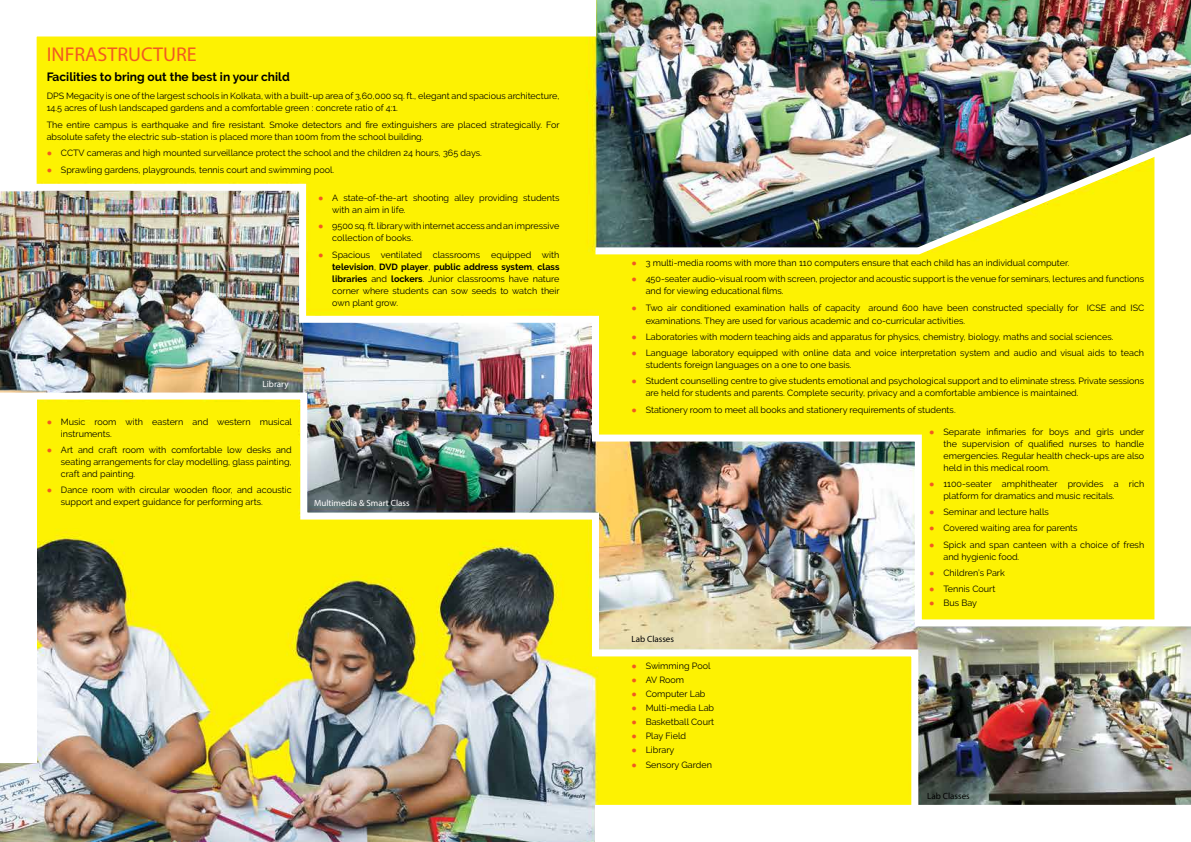
<style>
.page{position:relative;width:1191px;height:842px;background:#fff}
.page>*{position:absolute;margin:0;border:0;box-sizing:border-box;transform-origin:0 0}
.t1{font:20px "Myriad Pro";color:#f15a22}
.t2{font:700 12px "Raleway";color:#000}
.t3{font:9px/12px "Raleway";color:#000}
.t4{font:9px "Myriad Pro";color:#fff}
.t5{font:9px "Myriad Pro";color:#000}
.s1{font-family:"Times New Roman";font-style:italic;color:#f15a22}
.s2{font-weight:700}
</style>
<div class="page">
<img style="left:0;top:0;width:1191px;height:842px">
<img style="left:0;top:192px;width:1153px;height:197px">
<img style="left:0;top:389px;width:1191px;height:428px">
<img style="left:588px;top:125px;width:603px;height:133px">
<svg style="left:0;top:0;width:596px;height:192px"></svg>
<svg style="left:0;top:394px;width:36px;height:368px"></svg>
<svg style="left:1153px;top:132px;width:38px;height:494px"></svg>
<svg style="left:595px;top:805px;width:596px;height:37px"></svg>
<h1 class="t1" style="left:47px;top:42px;width:151px">INFRASTRUCTURE</h1>
<h2 class="t2" style="left:47px;top:70px;width:244px">Facilities to bring out the best in your child</h2>
<p class="t3" style="left:47px;top:90px;width:514px">DPS Megacity is one of the largest schools in Kolkata, with a built-up area of 3,60,000 sq. ft., elegant and spacious architecture,<br>14.5 acres of lush landscaped gardens and a comfortable green : concrete ratio of 4:1.</p>
<p class="t3" style="left:47px;top:119px;width:514px">The entire campus is earthquake and fire resistant. Smoke detectors and fire extinguishers are placed strategically. For absolute safety the electric sub-station is placed more than 100m from the school building.</p>
<p class="t3" style="left:47px;top:147px;width:436px"><span class="s1">●</span> CCTV cameras and high mounted surveillance protect the school and the children 24 hours, 365 days.</p>
<p class="t3" style="left:47px;top:163px;width:289px"><span class="s1">●</span> Sprawling gardens, playgrounds, tennis court and swimming pool.</p>
<p class="t3" style="left:332px;top:192px;width:229px;text-indent:-14px"><span class="s1">●</span> A state-of-the-art shooting alley providing students with an aim in life.</p>
<p class="t3" style="left:332px;top:220px;width:229px;text-indent:-14px"><span class="s1">●</span> 9500 sq. ft. library with internet access and an impressive collection of books.</p>
<p class="t3" style="left:332px;top:249px;width:229px;text-align:justify;text-indent:-14px"><span class="s1">●</span> Spacious ventilated classrooms equipped with <span class="s2">television</span>, <span class="s2">DVD player</span>, <span class="s2">public address system</span>, <span class="s2">class libraries</span> and <span class="s2">lockers</span>. Junior classrooms have nature corner where students can sow seeds to watch their own plant grow.</p>
<p class="t4" style="left:262px;top:378px;width:28px">Library</p>
<p class="t3" style="left:61px;top:416px;width:233px;text-indent:-14px"><span class="s1">●</span> Music room with eastern and western musical instruments.</p>
<p class="t3" style="left:61px;top:444px;width:232px;text-align:justify;text-indent:-14px"><span class="s1">●</span> Art and craft room with comfortable low desks and seating arrangements for clay modelling, glass painting, craft and painting.</p>
<p class="t3" style="left:61px;top:484px;width:232px;text-indent:-14px"><span class="s1">●</span> Dance room with circular wooden floor, and acoustic support and expert guidance for performing arts.</p>
<p class="t4" style="left:314px;top:497px;width:97px">Multimedia &amp; Smart Class</p>
<p class="t3" style="left:631px;top:257px;width:439px"><span class="s1">●</span> 3 multi-media rooms with more than 110 computers ensure that each child has an individual computer.</p>
<p class="t3" style="left:645px;top:273px;width:500px;text-indent:-14px"><span class="s1">●</span> 450-seater audio-visual room with screen, projector and acoustic support is the venue for seminars, lectures and functions and for viewing educational films.</p>
<p class="t3" style="left:645px;top:302px;width:500px;line-height:12.5px;text-indent:-14px"><span class="s1">●</span> Two air conditioned examination halls of capacity around 600 have been constructed specially for ICSE and ISC examinations. They are used for various academic and co-curricular activities.</p>
<p class="t3" style="left:631px;top:331px;width:483px"><span class="s1">●</span> Laboratories with modern teaching aids and apparatus for physics, chemistry, biology, maths and social sciences.</p>
<p class="t3" style="left:645px;top:347px;width:500px;text-indent:-14px"><span class="s1">●</span> Language laboratory equipped with online data and voice interpretation system and audio and visual aids to teach students foreign languages on a one to one basis.</p>
<p class="t3" style="left:645px;top:375px;width:500px;text-indent:-14px"><span class="s1">●</span> Student counselling centre to give students emotional and psychological support and to eliminate stress. Private sessions are held for students and parents. Complete security, privacy and a comfortable ambience is maintained.</p>
<p class="t3" style="left:631px;top:403px;width:326px"><span class="s1">●</span> Stationery room to meet all books and stationery requirements of students.</p>
<p class="t3" style="left:943px;top:425px;width:202px;text-align:justify;text-indent:-14px"><span class="s1">●</span> Separate infimaries for boys and girls under the supervision of qualified nurses to handle emergencies. Regular health check-ups are also held in this medical room.</p>
<p class="t3" style="left:943px;top:478px;width:202px;text-indent:-14px"><span class="s1">●</span> 1100-seater amphitheater provides a rich platform for dramatics and music recitals.</p>
<p class="t3" style="left:929px;top:506px;width:121px"><span class="s1">●</span> Seminar and lecture halls</p>
<p class="t3" style="left:929px;top:522px;width:150px"><span class="s1">●</span> Covered waiting area for parents</p>
<p class="t3" style="left:943px;top:538px;width:202px;text-indent:-14px"><span class="s1">●</span> Spick and span canteen with a choice of fresh and hygienic food.</p>
<p class="t3" style="left:929px;top:567px;width:77px"><span class="s1">●</span> Children’s Park</p>
<p class="t3" style="left:929px;top:583px;width:68px"><span class="s1">●</span> Tennis Court</p>
<p class="t3" style="left:929px;top:597px;width:49px"><span class="s1">●</span> Bus Bay</p>
<p class="t5" style="left:631px;top:633px;width:44px">Lab Classes</p>
<p class="t3" style="left:631px;top:659px;width:81px"><span class="s1">●</span> Swimming Pool</p>
<p class="t3" style="left:631px;top:674px;width:54px"><span class="s1">●</span> AV Room</p>
<p class="t3" style="left:631px;top:688px;width:75px"><span class="s1">●</span> Computer Lab</p>
<p class="t3" style="left:631px;top:702px;width:84px"><span class="s1">●</span> Multi-media Lab</p>
<p class="t3" style="left:631px;top:716px;width:84px"><span class="s1">●</span> Basketball Court</p>
<p class="t3" style="left:631px;top:730px;width:56px"><span class="s1">●</span> Play Field</p>
<p class="t3" style="left:631px;top:744px;width:44px"><span class="s1">●</span> Library</p>
<p class="t3" style="left:631px;top:758px;width:82px"><span class="s1">●</span> Sensory Garden</p>
<p class="t5" style="left:927px;top:790px;width:44px">Lab Classes</p>
</div>
